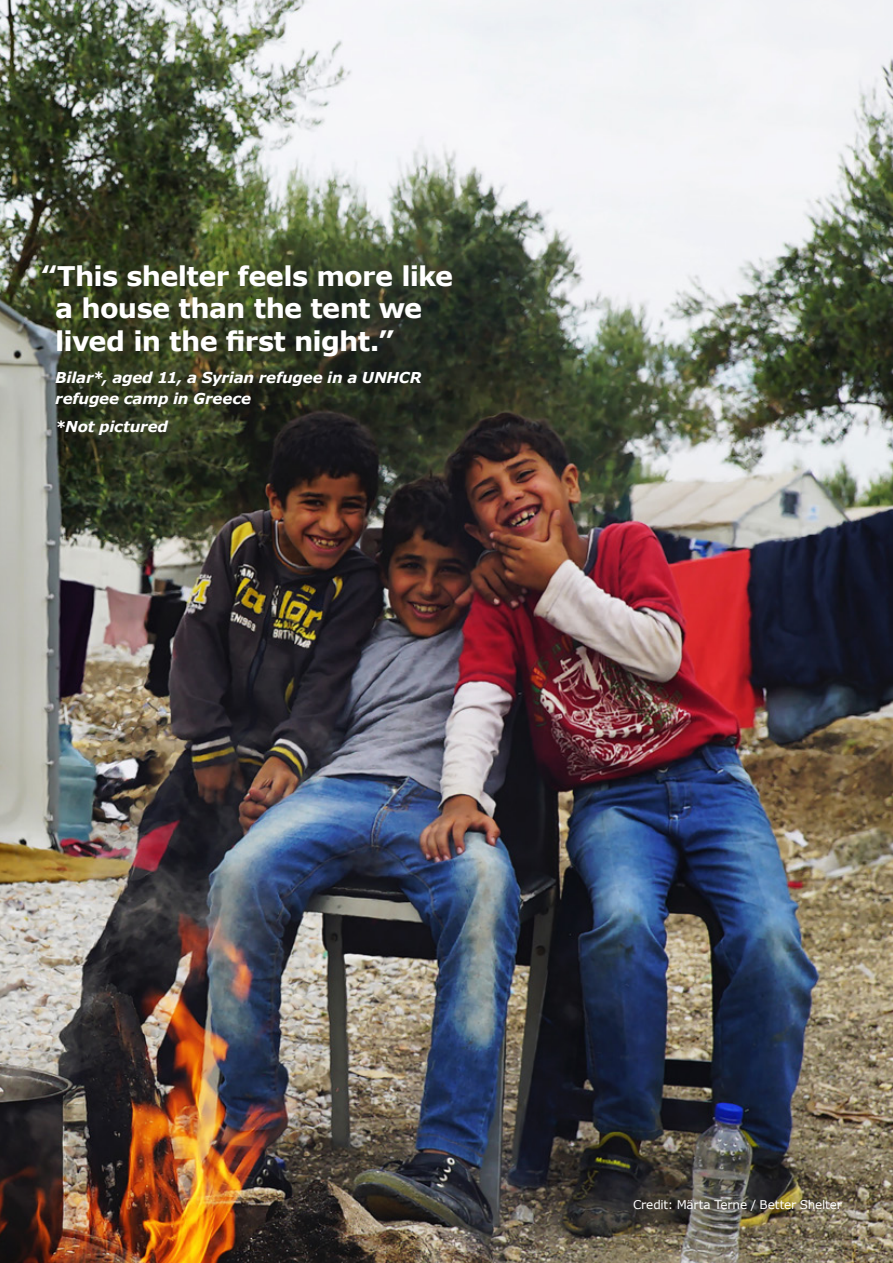
<style>
.page{position:relative;width:893px;height:1263px;background:#fff}
.page>*{position:absolute;margin:0;border:0;box-sizing:border-box;transform-origin:0 0}
.t1{font:700 27px/32.4px "Verdana";letter-spacing:-.025em;color:#fff}
.t2{font:italic 700 15px/21px "Verdana IKEA";letter-spacing:-.015em;color:#fff}
.t3{font:12px "Verdana IKEA";letter-spacing:-.015em;color:#fff}
</style>
<div class="page">
<img style="left:0;top:0;width:893px;height:1263px">
<h1 class="t1" style="left:55px;top:260px;width:399px;text-indent:-14px">‟This shelter feels more like a house than the tent we lived in the first night.”</h1>
<p class="t2" style="left:55px;top:367px;width:368px">Bilar*, aged 11, a Syrian refugee in a UNHCR refugee camp in Greece</p>
<p class="t2" style="left:55px;top:416px;width:114px">*Not pictured</p>
<p class="t3" style="left:633px;top:1197px;width:210px">Credit: Märta Terne / Better Shelter</p>
</div>
